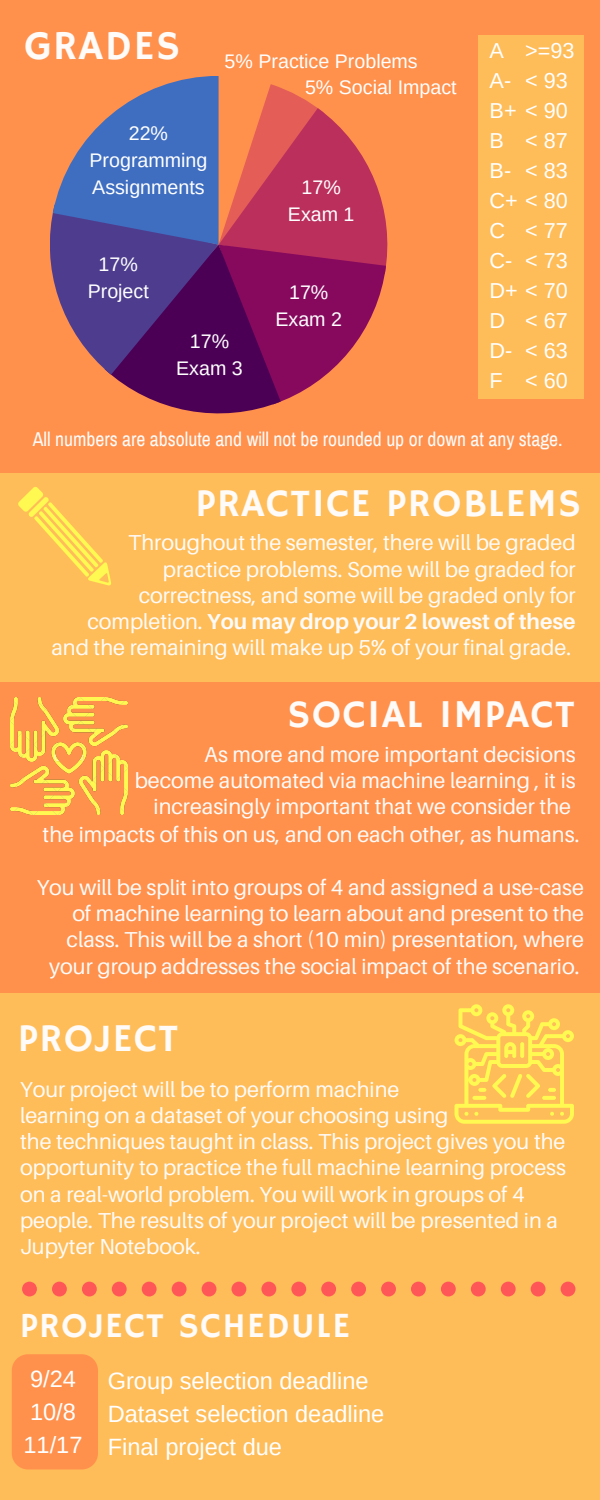
<style>
.page{position:relative;width:600px;height:1500px;background:#ff914d}
.page>*{position:absolute;margin:0;border:0;box-sizing:border-box;transform-origin:0 0}
.t1{font:41.3px "Hammersmith One";letter-spacing:.04em;color:#fffbf9}
.t2{font:39.3px "Hammersmith One";letter-spacing:.04em;color:#fffbf9}
.t3{font:35.3px "Hammersmith One";letter-spacing:.04em;color:#fffbf9}
.t4{font:23.6px "Arimo";color:#fff}
.t5{font:21.6px/26.2px "Aileron";color:#fffbf9;text-align:right}
.t6{font:21.6px "Arimo";color:#fff}
.t7{font:19.7px/27px "Arimo";color:#fff}
.t8{font:19.7px "Archivo Narrow";color:#fffbf9}
.s1{font-weight:700}
</style>
<div class="page">
<svg style="left:50px;top:76px;width:337px;height:337px"></svg>
<div style="left:0;top:993px;width:600px;height:507px;background:#ffbd59"></div>
<div style="left:12px;top:1354px;width:86px;height:115px;background:#ff914d;border-radius:16px"></div>
<div style="left:478px;top:59px;width:106px;height:318px;background:#ffbd59"></div>
<div style="left:478px;top:35px;width:106px;height:24px;background:#ffbd59"></div>
<div style="left:478px;top:377px;width:106px;height:21px;background:#ffbd59"></div>
<div style="left:172px;top:1282px;width:15px;height:15px;background:#ff5757;border-radius:50%"></div>
<div style="left:202px;top:1282px;width:14px;height:15px;background:#ff5757;border-radius:50%"></div>
<div style="left:142px;top:1282px;width:15px;height:15px;background:#ff5757;border-radius:50%"></div>
<div style="left:261px;top:1282px;width:15px;height:15px;background:#ff5757;border-radius:50%"></div>
<svg style="left:22px;top:1282px;width:15px;height:14px"></svg>
<div style="left:291px;top:1282px;width:15px;height:15px;background:#ff5757;border-radius:50%"></div>
<div style="left:52px;top:1282px;width:15px;height:15px;background:#ff5757;border-radius:50%"></div>
<div style="left:82px;top:1282px;width:15px;height:15px;background:#ff5757;border-radius:50%"></div>
<div style="left:112px;top:1282px;width:15px;height:15px;background:#ff5757;border-radius:50%"></div>
<div style="left:231px;top:1282px;width:15px;height:15px;background:#ff5757;border-radius:50%"></div>
<div style="left:471px;top:1282px;width:15px;height:15px;background:#ff5757;border-radius:50%"></div>
<div style="left:501px;top:1282px;width:15px;height:15px;background:#ff5757;border-radius:50%"></div>
<div style="left:531px;top:1282px;width:15px;height:15px;background:#ff5757;border-radius:50%"></div>
<div style="left:561px;top:1282px;width:14px;height:15px;background:#ff5757;border-radius:50%"></div>
<div style="left:441px;top:1282px;width:15px;height:15px;background:#ff5757;border-radius:50%"></div>
<div style="left:351px;top:1282px;width:15px;height:15px;background:#ff5757;border-radius:50%"></div>
<div style="left:381px;top:1282px;width:15px;height:15px;background:#ff5757;border-radius:50%"></div>
<div style="left:321px;top:1282px;width:15px;height:15px;background:#ff5757;border-radius:50%"></div>
<div style="left:411px;top:1282px;width:15px;height:15px;background:#ff5757;border-radius:50%"></div>
<img style="left:10px;top:697px;width:117px;height:117px">
<div style="left:0;top:473px;width:600px;height:209px;background:#ffbd59"></div>
<svg style="left:18px;top:487px;width:93px;height:98px"></svg>
<svg style="left:455px;top:1004px;width:119px;height:120px"></svg>
<p class="t1" style="left:24px;top:22px;width:158px">GRADES</p>
<p class="t6" style="left:490px;top:38px;width:16px">A</p>
<p class="t6" style="left:490px;top:68px;width:23px">A-</p>
<p class="t6" style="left:490px;top:98px;width:80px">B+ &lt; 90</p>
<p class="t6" style="left:490px;top:128px;width:16px">B</p>
<p class="t6" style="left:490px;top:158px;width:23px">B-</p>
<p class="t6" style="left:490px;top:188px;width:80px">C+ &lt; 80</p>
<p class="t6" style="left:490px;top:218px;width:17px">C</p>
<p class="t6" style="left:490px;top:248px;width:24px">C-</p>
<p class="t6" style="left:490px;top:278px;width:80px">D+ &lt; 70</p>
<p class="t6" style="left:490px;top:308px;width:17px">D</p>
<p class="t6" style="left:490px;top:338px;width:24px">D-</p>
<p class="t6" style="left:490px;top:368px;width:15px">F</p>
<p class="t6" style="left:525px;top:38px;width:51px">&gt;=93</p>
<p class="t6" style="left:525px;top:68px;width:44px">&lt; 93</p>
<p class="t7" style="left:225px;top:48px;width:195px">5% Practice Problems</p>
<p class="t7" style="left:305px;top:74px;width:153px">5% Social Impact</p>
<p class="t7" style="left:129px;top:120px;width:41px">22%</p>
<p class="t7" style="left:90px;top:147px;width:119px">Programming<br>Assignments</p>
<p class="t6" style="left:525px;top:128px;width:44px">&lt; 87</p>
<p class="t6" style="left:525px;top:158px;width:44px">&lt; 83</p>
<p class="t7" style="left:302px;top:174px;width:41px">17%</p>
<p class="t7" style="left:288px;top:201px;width:68px">Exam 1</p>
<p class="t6" style="left:525px;top:218px;width:44px">&lt; 77</p>
<p class="t6" style="left:525px;top:248px;width:44px">&lt; 73</p>
<p class="t7" style="left:99px;top:250px;width:41px">17%</p>
<p class="t7" style="left:88px;top:277px;width:63px">Project</p>
<p class="t7" style="left:289px;top:279px;width:41px">17%</p>
<p class="t7" style="left:275px;top:306px;width:68px">Exam 2</p>
<p class="t6" style="left:525px;top:308px;width:44px">&lt; 67</p>
<p class="t6" style="left:525px;top:338px;width:44px">&lt; 63</p>
<p class="t6" style="left:525px;top:368px;width:44px">&lt; 60</p>
<p class="t7" style="left:190px;top:328px;width:41px">17%</p>
<p class="t7" style="left:176px;top:355px;width:68px">Exam 3</p>
<p class="t8" style="left:33px;top:429px;width:532px">All numbers are absolute and will not be rounded up or down at any stage.</p>
<p class="t2" style="left:196px;top:480px;width:387px">PRACTICE PROBLEMS</p>
<p class="t5" style="left:51px;top:529px;width:526px">Throughout the semester, there will be graded practice problems. Some will be graded for correctness, and some will be graded only for completion. <span class="s1">You may drop your 2 lowest of these </span>and the remaining will make up 5% of your final grade.</p>
<p class="t2" style="left:287px;top:691px;width:289px">SOCIAL IMPACT</p>
<p class="t5" style="left:135px;top:740px;width:443px">As more and more important decisions become automated via machine learning , it is increasingly important that we consider the</p>
<p class="t5" style="left:43px;top:821px;width:538px">the impacts of this on us, and on each other, as humans.</p>
<p class="t5" style="left:37px;top:874px;width:549px">You will be split into groups of 4 and assigned a use-case of machine learning to learn about and present to the class. This will be a short (10 min) presentation, where your group addresses the social impact of the scenario.</p>
<p class="t2" style="left:18px;top:1015px;width:162px">PROJECT</p>
<p class="t5" style="left:20px;top:1075px;width:381px">Your project will be to perform machine</p>
<p class="t5" style="left:20px;top:1102px;width:430px">learning on a dataset of your choosing using</p>
<p class="t5" style="left:20px;top:1128px;width:547px;text-align:left">the techniques taught in class. This project gives you the opportunity to practice the full machine learning process on a real-world problem. You will work in groups of 4 people. The results of your project will be presented in a Jupyter Notebook.</p>
<p class="t3" style="left:20px;top:1306px;width:331px">PROJECT SCHEDULE</p>
<p class="t4" style="left:30px;top:1366px;width:47px">9/24</p>
<p class="t4" style="left:30px;top:1399px;width:47px">10/8</p>
<p class="t4" style="left:24px;top:1432px;width:61px">11/17</p>
<p class="t4" style="left:108px;top:1367px;width:262px">Group selection deadline</p>
<p class="t4" style="left:108px;top:1400px;width:278px">Dataset selection deadline</p>
<p class="t4" style="left:108px;top:1433px;width:176px">Final project due</p>
</div>
